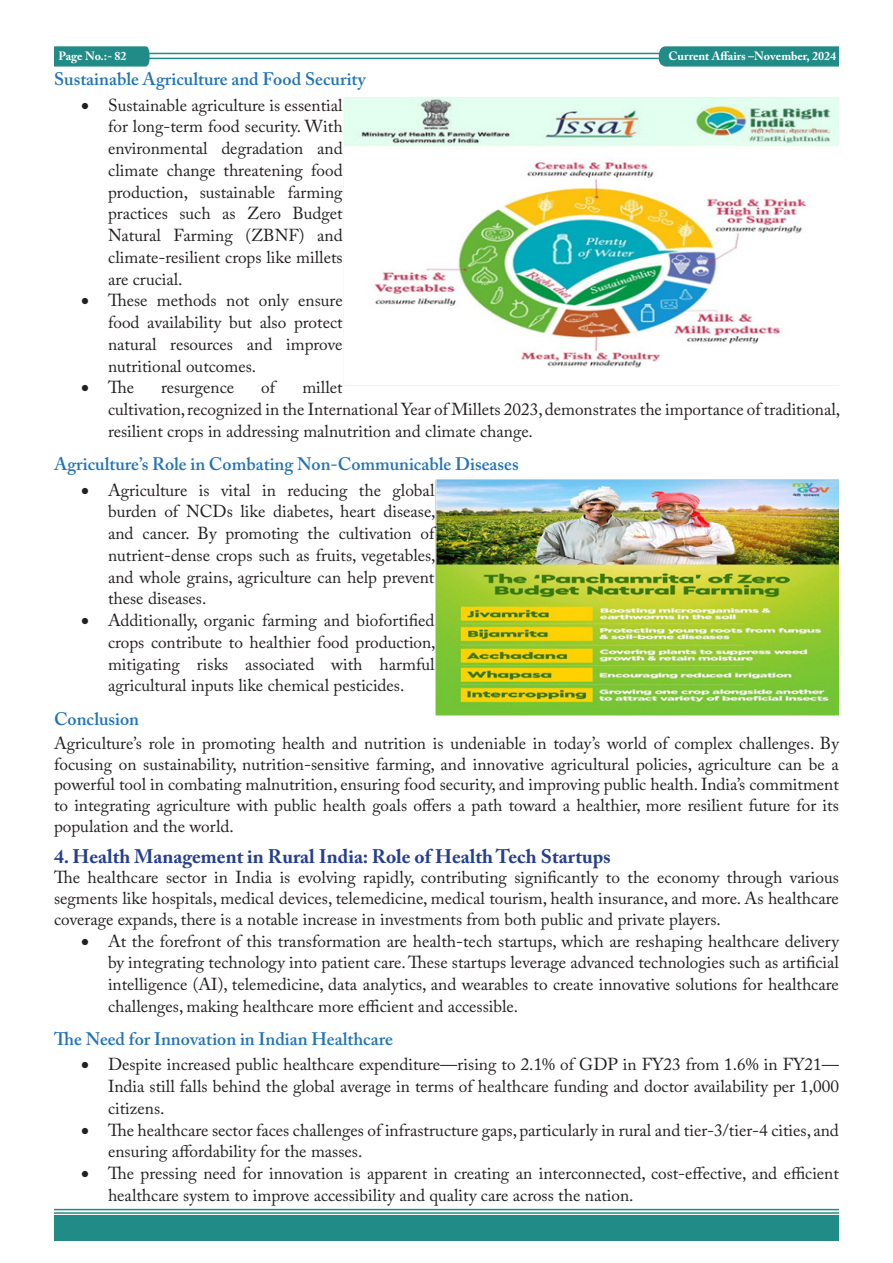
<style>
.page{position:relative;width:893px;height:1263px;background:#fff}
.page>*{position:absolute;margin:0;border:0;box-sizing:border-box;transform-origin:0 0}
.Main_Heading{font:700 19.5px "Adobe Caslon Pro";color:#253f8e}
.Sub_heading{font:600 18px "Adobe Caslon Pro";color:#2374b6}
.Paragraph{font:17.25px/21.8px "Adobe Caslon Pro";color:#231f20;text-align:justify}
.t1{font:700 12px "Adobe Caslon Pro";color:#fff}
</style>
<div class="page">
<hr style="left:148px;top:53px;width:691px;height:1px;background:#208b87">
<hr style="left:148px;top:58px;width:690px;height:1px;background:#208b87">
<svg style="left:54px;top:46px;width:96px;height:21px;background:#2a908c"></svg>
<svg style="left:659px;top:46px;width:180px;height:21px;background:#29908c"></svg>
<hr style="left:54px;top:1209px;width:785px;height:1px;background:#208b87">
<hr style="left:54px;top:1212px;width:785px;height:2px;background:#208b87">
<div style="left:54px;top:1215px;width:785px;height:26px;background:#208b87"></div>
<img style="left:344px;top:98px;width:495px;height:288px">
<img style="left:435px;top:479px;width:404px;height:237px">
<p class="t1" style="left:59px;top:49px;width:70px">Page No.:- 82</p>
<p class="t1" style="left:668px;top:49px;width:169px">Current Affairs –November, 2024</p>
<p class="Sub_heading" style="left:54px;top:68px;width:313px">Sustainable Agriculture and Food Security</p>
<p class="Paragraph" style="left:108px;top:94px;width:236px;text-indent:-27px">• Sustainable agriculture is essential for long-term food security. With environmental degradation and climate change threatening food production, sustainable farming practices such as Zero Budget Natural Farming (ZBNF) and climate-resilient crops like millets are crucial.</p>
<p class="Paragraph" style="left:108px;top:290px;width:236px;text-indent:-27px">• These methods not only ensure food availability but also protect natural resources and improve nutritional outcomes.</p>
<p class="Paragraph" style="left:81px;top:377px;width:55px">• The</p>
<p class="Paragraph" style="left:161px;top:377px;width:75px">resurgence</p>
<p class="Paragraph" style="left:261px;top:377px;width:15px">of</p>
<p class="Paragraph" style="left:108px;top:377px;width:734px;text-align:left;text-indent:194px">millet<br>cultivation, recognized in the International Year of Millets 2023, demonstrates the importance of traditional, resilient crops in addressing malnutrition and climate change.</p>
<p class="Sub_heading" style="left:54px;top:453px;width:466px">Agriculture’s Role in Combating Non-Communicable Diseases</p>
<p class="Paragraph" style="left:108px;top:479px;width:329px;text-indent:-27px">• Agriculture is vital in reducing the global burden of NCDs like diabetes, heart disease, and cancer. By promoting the cultivation of nutrient-dense crops such as fruits, vegetables, and whole grains, agriculture can help prevent these diseases.</p>
<p class="Paragraph" style="left:108px;top:609px;width:329px;text-indent:-27px">• Additionally, organic farming and biofortified crops contribute to healthier food production, mitigating risks associated with harmful agricultural inputs like chemical pesticides.</p>
<p class="Sub_heading" style="left:54px;top:708px;width:87px">Conclusion</p>
<p class="Paragraph" style="left:54px;top:733px;width:786px;line-height:20.7px">Agriculture’s role in promoting health and nutrition is undeniable in today’s world of complex challenges. By focusing on sustainability, nutrition-sensitive farming, and innovative agricultural policies, agriculture can be a powerful tool in combating malnutrition, ensuring food security, and improving public health. India’s commitment to integrating agriculture with public health goals offers a path toward a healthier, more resilient future for its population and the world.</p>
<p class="Main_Heading" style="left:54px;top:844px;width:558px">4. Health Management in Rural India: Role of Health Tech Startups</p>
<p class="Paragraph" style="left:54px;top:867px;width:786px;line-height:20.7px">The healthcare sector in India is evolving rapidly, contributing significantly to the economy through various segments like hospitals, medical devices, telemedicine, medical tourism, health insurance, and more. As healthcare coverage expands, there is a notable increase in investments from both public and private players.</p>
<p class="Paragraph" style="left:108px;top:930px;width:732px;text-indent:-27px">• At the forefront of this transformation are health-tech startups, which are reshaping healthcare delivery by integrating technology into patient care. These startups leverage advanced technologies such as artificial intelligence (AI), telemedicine, data analytics, and wearables to create innovative solutions for healthcare challenges, making healthcare more efficient and accessible.</p>
<p class="Sub_heading" style="left:54px;top:1028px;width:340px">The Need for Innovation in Indian Healthcare</p>
<p class="Paragraph" style="left:108px;top:1053px;width:732px;text-indent:-27px">• Despite increased public healthcare expenditure—rising to 2.1% of GDP in FY23 from 1.6% in FY21— India still falls behind the global average in terms of healthcare funding and doctor availability per 1,000 citizens.</p>
<p class="Paragraph" style="left:108px;top:1119px;width:732px;text-indent:-27px">• The healthcare sector faces challenges of infrastructure gaps, particularly in rural and tier-3/tier-4 cities, and ensuring affordability for the masses.</p>
<p class="Paragraph" style="left:108px;top:1162px;width:732px;text-indent:-27px">• The pressing need for innovation is apparent in creating an interconnected, cost-effective, and efficient healthcare system to improve accessibility and quality care across the nation.</p>
</div>
